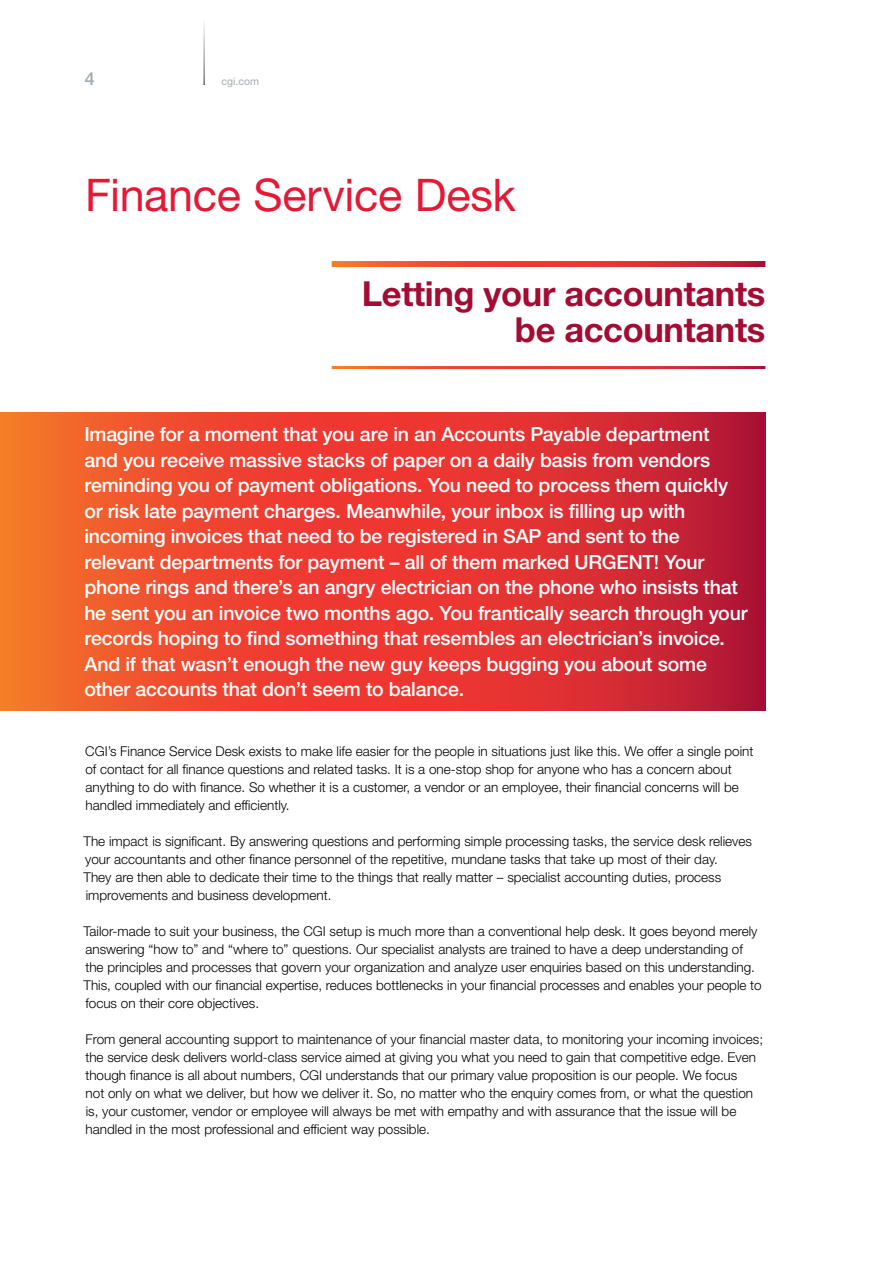
<style>
.page{position:relative;width:893px;height:1263px;background:#fff}
.page>*{position:absolute;margin:0;border:0;box-sizing:border-box;transform-origin:0 0}
.t1{font:45px "Helvetica Neue LT Std";letter-spacing:-.005em;color:#e31937}
.t2{font:700 34.5px/36px "Helvetica Neue LT Std";letter-spacing:-.01em;color:#a30c33;text-align:right}
.t3{font:500 19.5px/25.5px "Helvetica Neue LT Std";letter-spacing:-.01em;color:#fff}
.t4{font:500 18px "Helvetica Neue LT Std";color:#a1abb2}
.t5{font:300 13.5px/18px "Helvetica Neue LT Std";color:#000}
.t6{font:10.5px "Helvetica Neue LT Std";color:#a1abb2}
</style>
<div class="page">
<svg style="left:0;top:412px;width:765px;height:299px;background:#e33d30"></svg>
<svg style="left:332px;top:261px;width:433px;height:6px;background:#e33e31"></svg>
<h3 class="t4" style="left:85px;top:68px;width:12px">4</h3>
<p class="t6" style="left:221px;top:75px;width:39px">cgi.com</p>
<h1 class="t1" style="left:85px;top:168px;width:432px">Finance Service Desk</h1>
<h2 class="t2" style="left:362px;top:275px;width:405px">Letting your accountants be accountants</h2>
<p class="t3" style="left:84px;top:421px;width:665px">Imagine for a moment that you are in an Accounts Payable department and you receive massive stacks of paper on a daily basis from vendors reminding you of payment obligations. You need to process them quickly or risk late payment charges. Meanwhile, your inbox is filling up with incoming invoices that need to be registered in SAP and sent to the relevant departments for payment – all of them marked URGENT! Your phone rings and there’s an angry electrician on the phone who insists that he sent you an invoice two months ago. You frantically search through your records hoping to find something that resembles an electrician’s invoice.<br>And if that wasn’t enough the new guy keeps bugging you about some other accounts that don’t seem to balance.</p>
<p class="t5" style="left:85px;top:742px;width:670px">CGI’s Finance Service Desk exists to make life easier for the people in situations just like this. We offer a single point of contact for all finance questions and related tasks. It is a one-stop shop for anyone who has a concern about anything to do with finance. So whether it is a customer, a vendor or an employee, their financial concerns will be handled immediately and efficiently.</p>
<p class="t5" style="left:84px;top:832px;width:670px">The impact is significant. By answering questions and performing simple processing tasks, the service desk relieves your accountants and other finance personnel of the repetitive, mundane tasks that take up most of their day.<br>They are then able to dedicate their time to the things that really matter – specialist accounting duties, process improvements and business development.</p>
<p class="t5" style="left:84px;top:922px;width:680px">Tailor-made to suit your business, the CGI setup is much more than a conventional help desk. It goes beyond merely answering “how to” and “where to” questions. Our specialist analysts are trained to have a deep understanding of the principles and processes that govern your organization and analyze user enquiries based on this understanding.<br>This, coupled with our financial expertise, reduces bottlenecks in your financial processes and enables your people to focus on their core objectives.</p>
<p class="t5" style="left:85px;top:1030px;width:679px">From general accounting support to maintenance of your financial master data, to monitoring your incoming invoices; the service desk delivers world-class service aimed at giving you what you need to gain that competitive edge. Even though finance is all about numbers, CGI understands that our primary value proposition is our people. We focus<br>not only on what we deliver, but how we deliver it. So, no matter who the enquiry comes from, or what the question is, your customer, vendor or employee will always be met with empathy and with assurance that the issue will be handled in the most professional and efficient way possible.</p>
</div>
